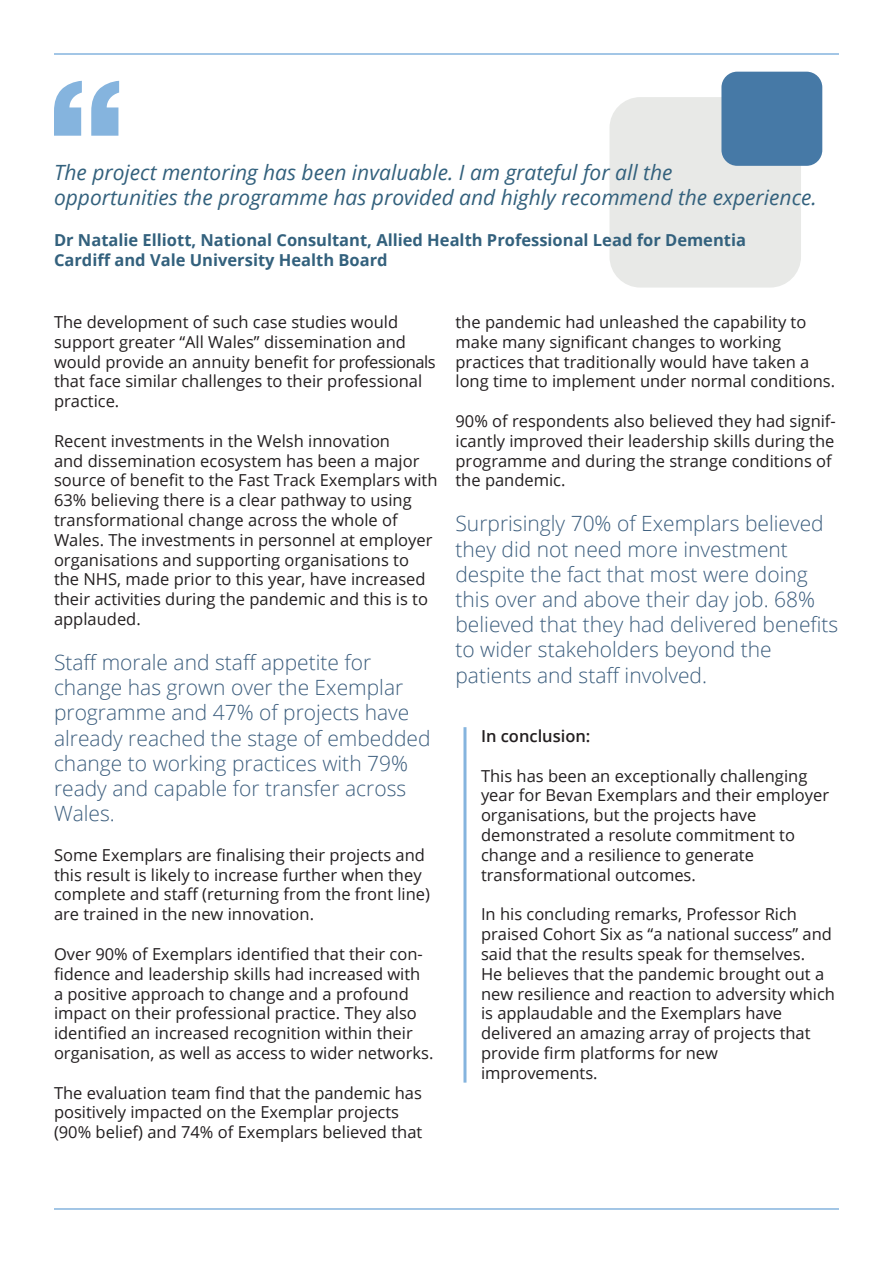
<style>
.page{position:relative;width:893px;height:1263px;background:#fff}
.page>*{position:absolute;margin:0;border:0;box-sizing:border-box;transform-origin:0 0}
.t1{font:300 21px/25.2px "Open Sans";color:#3c5e7e}
.t2{font:italic 21px/25.2px "Open Sans";color:#33617d}
.t3{font:16.5px/19.8px "Open Sans";color:#231f20}
.t4{font:700 16.5px/19.8px "Open Sans";color:#33617d}
.t5{font:600 16.5px "Open Sans";color:#231f20}
</style>
<div class="page">
<hr style="left:54px;top:1208px;width:785px;height:2px;background:#85b4de">
<hr style="left:463px;top:727px;width:3px;height:355px;background:#85b4de">
<div style="left:609px;top:97px;width:192px;height:191px;background:#e8e9e7;border-radius:31px"></div>
<svg style="left:54px;top:81px;width:65px;height:55px"></svg>
<hr style="left:54px;top:53px;width:785px;height:2px;background:#85b4de">
<div style="left:721px;top:72px;width:101px;height:94px;background:#4679a6;border-radius:16px"></div>
<p class="t2" style="left:54px;top:159px;width:764px">The project mentoring has been invaluable. I am grateful for all the<br>opportunities the programme has provided and highly recommend the experience.</p>
<p class="t4" style="left:54px;top:230px;width:693px">Dr Natalie Elliott, National Consultant, Allied Health Professional Lead for Dementia<br>Cardiff and Vale University Health Board</p>
<p class="t3" style="left:54px;top:312px;width:383px">The development of such case studies would support greater “All Wales” dissemination and would provide an annuity benefit for professionals that face similar challenges to their professional practice.</p>
<p class="t3" style="left:54px;top:430px;width:385px">Recent investments in the Welsh innovation<br>and dissemination ecosystem has been a major source of benefit to the Fast Track Exemplars with 63% believing there is a clear pathway to using transformational change across the whole of Wales. The investments in personnel at employer organisations and supporting organisations to the NHS, made prior to this year, have increased their activities during the pandemic and this is to applauded.</p>
<p class="t1" style="left:54px;top:649px;width:378px">Staff morale and staff appetite for change has grown over the Exemplar programme and 47% of projects have already reached the stage of embedded change to working practices with 79% ready and capable for transfer across<br>Wales.</p>
<p class="t3" style="left:54px;top:844px;width:378px">Some Exemplars are finalising their projects and this result is likely to increase further when they complete and staff (returning from the front line) are trained in the new innovation.</p>
<p class="t3" style="left:54px;top:943px;width:381px">Over 90% of Exemplars identified that their con&shy;fidence and leadership skills had increased with a positive approach to change and a profound impact on their professional practice. They also identified an increased recognition within their organisation, as well as access to wider networks.</p>
<p class="t3" style="left:54px;top:1082px;width:370px">The evaluation team find that the pandemic has positively impacted on the Exemplar projects (90% belief) and 74% of Exemplars believed that</p>
<p class="t3" style="left:455px;top:312px;width:381px">the pandemic had unleashed the capability to make many significant changes to working practices that traditionally would have taken a long time to implement under normal conditions.</p>
<p class="t3" style="left:455px;top:411px;width:382px">90% of respondents also believed they had signif&shy;icantly improved their leadership skills during the programme and during the strange conditions of the pandemic.</p>
<p class="t1" style="left:455px;top:511px;width:384px">Surprisingly 70% of Exemplars believed they did not need more investment despite the fact that most were doing this over and above their day job. 68% believed that they had delivered benefits to wider stakeholders beyond the patients and staff involved.</p>
<p class="t5" style="left:481px;top:725px;width:111px">In conclusion:</p>
<p class="t3" style="left:481px;top:765px;width:350px">This has been an exceptionally challenging year for Bevan Exemplars and their employer organisations, but the projects have demonstrated a resolute commitment to change and a resilience to generate transformational outcomes.</p>
<p class="t3" style="left:481px;top:904px;width:356px">In his concluding remarks, Professor Rich praised Cohort Six as “a national success” and said that the results speak for themselves.<br>He believes that the pandemic brought out a new resilience and reaction to adversity which is applaudable and the Exemplars have delivered an amazing array of projects that provide firm platforms for new improvements.</p>
</div>
